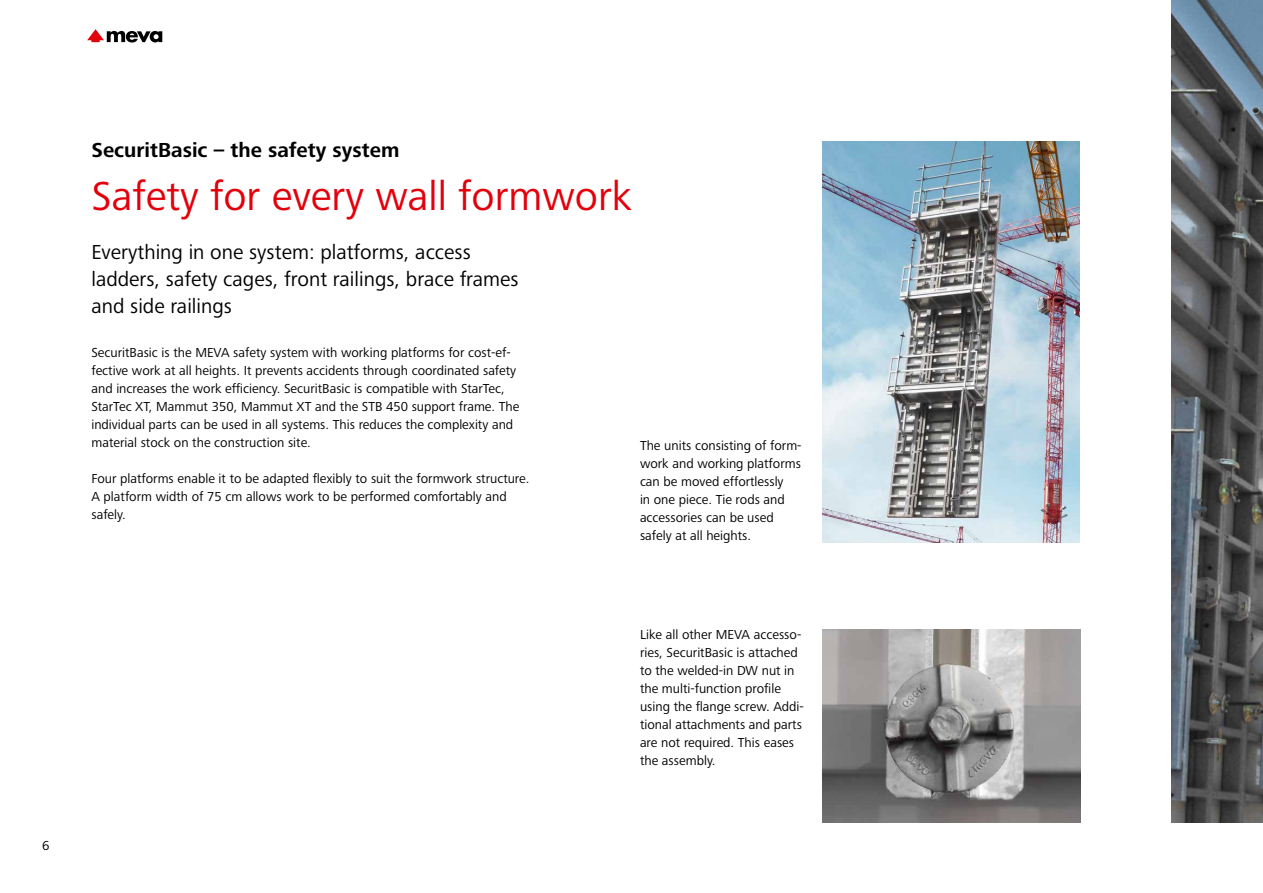
<style>
.page{position:relative;width:1263px;height:893px;background:#fff}
.page>*{position:absolute;margin:0;border:0;box-sizing:border-box;transform-origin:0 0}
.t1{font:42px "Frutiger Next LTW1 G";color:#e3000b}
.t2{font:21px/27px "Frutiger Next LTW1 G";color:#000}
.t3{font:700 21px "Frutiger Next LTW1 G";color:#000}
.t4{font:13.5px/18px "Frutiger Next LTW1 G";color:#000}
</style>
<div class="page">
<img style="left:1171px;top:0;width:92px;height:823px">
<img style="left:823px;top:142px;width:257px;height:400px">
<img style="left:823px;top:629px;width:257px;height:194px">
<svg style="left:87px;top:29px;width:75px;height:14px"></svg>
<p class="t4" style="left:42px;top:836px;width:9px">6</p>
<h2 class="t3" style="left:91px;top:138px;width:310px">SecuritBasic – the safety system</h2>
<h1 class="t1" style="left:91px;top:172px;width:542px">Safety for every wall formwork</h1>
<h2 class="t2" style="left:91px;top:239px;width:429px">Everything in one system: platforms, access ladders, safety cages, front railings, brace frames and side railings</h2>
<p class="t4" style="left:91px;top:344px;width:430px">SecuritBasic is the MEVA safety system with working platforms for cost-ef&shy;fective work at all heights. It prevents accidents through coordinated safety and increases the work efficiency. SecuritBasic is compatible with StarTec, StarTec XT, Mammut 350, Mammut XT and the STB 450 support frame. The individual parts can be used in all systems. This reduces the complexity and material stock on the construction site.</p>
<p class="t4" style="left:91px;top:470px;width:440px">Four platforms enable it to be adapted flexibly to suit the formwork structure.<br>A platform width of 75 cm allows work to be performed comfortably and safely.</p>
<p class="t4" style="left:640px;top:437px;width:163px">The units consisting of form&shy;work and working platforms can be moved effortlessly<br>in one piece. Tie rods and accessories can be used safely at all heights.</p>
<p class="t4" style="left:640px;top:626px;width:165px">Like all other MEVA accesso&shy;ries, SecuritBasic is attached to the welded-in DW nut in the multi-function profile using the flange screw. Addi&shy;tional attachments and parts are not required. This eases the assembly.</p>
</div>
